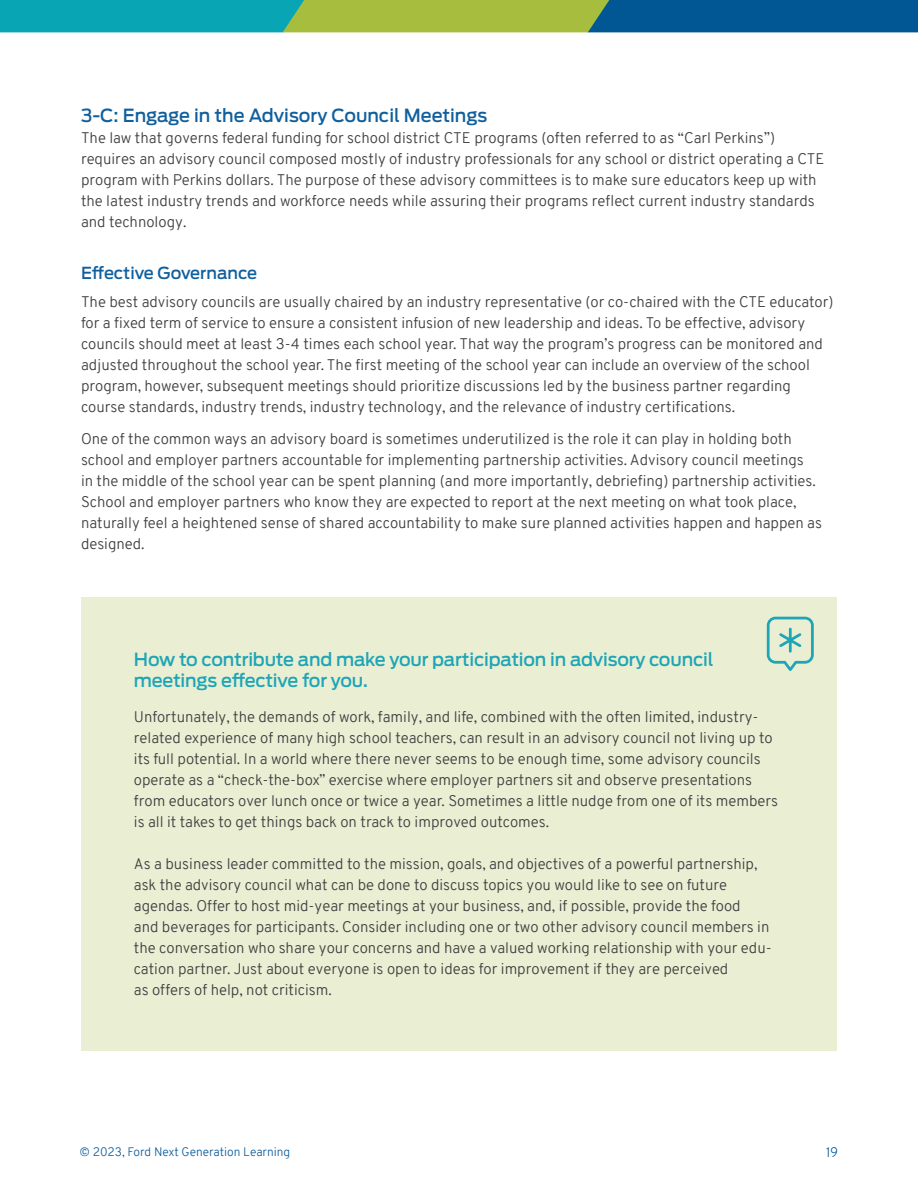
<style>
.page{position:relative;width:918px;height:1188px;background:#fff}
.page>*{position:absolute;margin:0;border:0;box-sizing:border-box;transform-origin:0 0}
.HEADER_II{font:500 18px/21.6px "Antenna";letter-spacing:-.01em;color:#1ea5b6}
.HEADER_II-2{font:500 18px "Antenna";color:#105f9d}
.SUBHEAD_1{font:500 16.5px "Antenna";color:#105f9d}
.BODY_1{font:300 15px/21px "Overpass";color:#3e3e3f}
.t1{font:300 13.5px "Overpass";color:#105f9d}
.t2{font:300 12px "Overpass";color:#105f9d}
</style>
<div class="page">
<svg style="left:0;top:0;width:918px;height:32px;background:#399281"></svg>
<div style="left:81px;top:597px;width:756px;height:454px;background:#eaeed3"></div>
<svg style="left:767px;top:617px;width:47px;height:54px"></svg>
<p class="HEADER_II-2" style="left:81px;top:105px;width:408px">3-C: Engage in the Advisory Council Meetings</p>
<p class="BODY_1" style="left:81px;top:128px;width:745px">The law that governs federal funding for school district CTE programs (often referred to as “Carl Perkins”) requires an advisory council composed mostly of industry professionals for any school or district operating a CTE program with Perkins dollars. The purpose of these advisory committees is to make sure educators keep up with the latest industry trends and workforce needs while assuring their programs reflect current industry standards and technology.</p>
<p class="SUBHEAD_1" style="left:81px;top:264px;width:178px">Effective Governance</p>
<p class="BODY_1" style="left:81px;top:292px;width:754px">The best advisory councils are usually chaired by an industry representative (or co-chaired with the CTE educator) for a fixed term of service to ensure a consistent infusion of new leadership and ideas. To be effective, advisory councils should meet at least 3-4 times each school year. That way the program’s progress can be monitored and adjusted throughout the school year. The first meeting of the school year can include an overview of the school program, however, subsequent meetings should prioritize discussions led by the business partner regarding course standards, industry trends, industry technology, and the relevance of industry certifications.</p>
<p class="BODY_1" style="left:81px;top:428px;width:743px">One of the common ways an advisory board is sometimes underutilized is the role it can play in holding both school and employer partners accountable for implementing partnership activities. Advisory council meetings<br>in the middle of the school year can be spent planning (and more importantly, debriefing) partnership activities.<br>School and employer partners who know they are expected to report at the next meeting on what took place, naturally feel a heightened sense of shared accountability to make sure planned activities happen and happen as designed.</p>
<p class="HEADER_II" style="left:134px;top:648px;width:581px">How to contribute and make your participation in advisory council meetings effective for you.</p>
<p class="BODY_1" style="left:134px;top:706px;width:646px">Unfortunately, the demands of work, family, and life, combined with the often limited, industry&shy;related experience of many high school teachers, can result in an advisory council not living up to its full potential. In a world where there never seems to be enough time, some advisory councils operate as a “check-the-box” exercise where employer partners sit and observe presentations from educators over lunch once or twice a year. Sometimes a little nudge from one of its members is all it takes to get things back on track to improved outcomes.</p>
<p class="BODY_1" style="left:134px;top:853px;width:639px">As a business leader committed to the mission, goals, and objectives of a powerful partnership, ask the advisory council what can be done to discuss topics you would like to see on future agendas. Offer to host mid-year meetings at your business, and, if possible, provide the food<br>and beverages for participants. Consider including one or two other advisory council members in the conversation who share your concerns and have a valued working relationship with your edu&shy;cation partner. Just about everyone is open to ideas for improvement if they are perceived<br>as offers of help, not criticism.</p>
<p class="t2" style="left:80px;top:1143px;width:212px">© 2023, Ford Next Generation Learning</p>
<p class="t1" style="left:826px;top:1143px;width:14px">19</p>
</div>
